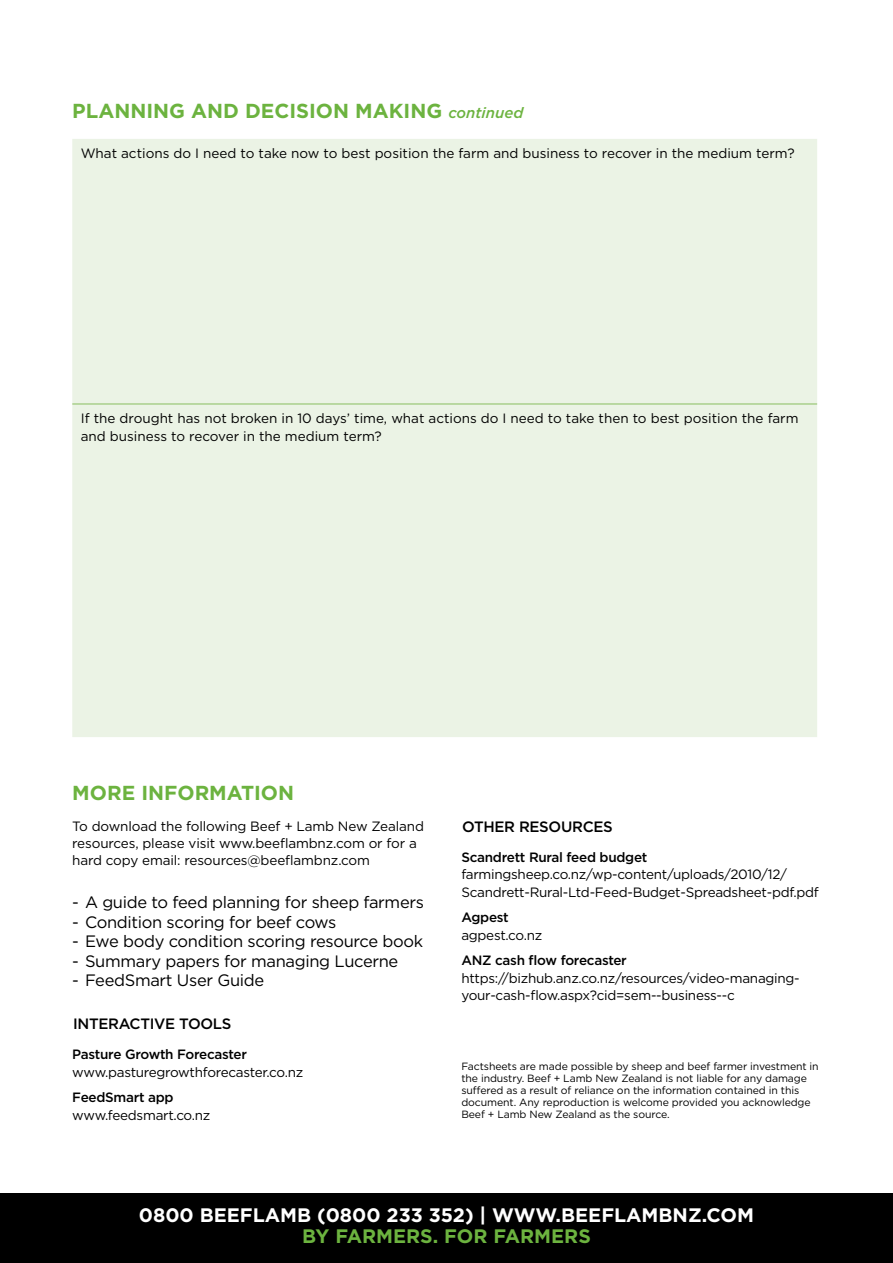
<style>
.page{position:relative;width:893px;height:1263px;background:#fff}
.page>*{position:absolute;margin:0;border:0;box-sizing:border-box;transform-origin:0 0}
.t1{font:700 20.25px "Gotham";color:#6cb33f}
.t2{font:700 19.5px "Gotham";color:#fff}
.t3{font:700 19.5px "Gotham";color:#6cb33f}
.t4{font:16.5px "Gotham";letter-spacing:-.02em;color:#000}
.t5{font:500 15px "Gotham";letter-spacing:-.02em;color:#000}
.t6{font:13.5px/17.2px "Gotham";letter-spacing:-.015em;color:#000}
.t7{font:500 13.5px "Gotham";letter-spacing:-.02em;color:#000}
.t8{font:10.5px/12px "Gotham";letter-spacing:-.01em;color:#000}
.s1{font-weight:500;font-style:italic;font-size:15px}
</style>
<div class="page">
<div style="left:0;top:1193px;width:893px;height:70px;background:#000"></div>
<div style="left:72px;top:139px;width:745px;height:598px;background:#ebf3e5"></div>
<hr style="left:72px;top:404px;width:745px;height:1px;background:#88be5f">
<h1 class="t1" style="left:72px;top:98px;width:453px">PLANNING AND DECISION MAKING <span class="s1">continued</span></h1>
<p class="t6" style="left:81px;top:144px;width:715px">What actions do I need to take now to best position the farm and business to recover in the medium term?</p>
<p class="t6" style="left:81px;top:410px;width:719px">If the drought has not broken in 10 days’ time, what actions do I need to take then to best position the farm and business to recover in the medium term?</p>
<h1 class="t1" style="left:72px;top:779px;width:223px">MORE INFORMATION</h1>
<p class="t6" style="left:72px;top:817px;width:353px">To download the following Beef + Lamb New Zealand resources, please visit www.beeflambnz.com or for a hard copy email: resources@beeflambnz.com</p>
<p class="t4" style="left:72px;top:892px;width:353px">- A guide to feed planning for sheep farmers</p>
<p class="t4" style="left:72px;top:911px;width:266px">- Condition scoring for beef cows</p>
<p class="t4" style="left:72px;top:931px;width:352px">- Ewe body condition scoring resource book</p>
<p class="t4" style="left:72px;top:950px;width:328px">- Summary papers for managing Lucerne</p>
<p class="t4" style="left:72px;top:970px;width:193px">- FeedSmart User Guide</p>
<p class="t5" style="left:73px;top:1014px;width:160px">INTERACTIVE TOOLS</p>
<p class="t7" style="left:72px;top:1046px;width:176px">Pasture Growth Forecaster</p>
<p class="t6" style="left:72px;top:1063px;width:232px">www.pasturegrowthforecaster.co.nz</p>
<p class="t7" style="left:72px;top:1089px;width:103px">FeedSmart app</p>
<p class="t6" style="left:72px;top:1106px;width:140px">www.feedsmart.co.nz</p>
<p class="t5" style="left:462px;top:817px;width:152px">OTHER RESOURCES</p>
<p class="t7" style="left:461px;top:848px;width:188px">Scandrett Rural feed budget</p>
<p class="t6" style="left:461px;top:866px;width:359px">farmingsheep.co.nz/wp-content/uploads/2010/12/<br>Scandrett-Rural-Ltd-Feed-Budget-Spreadsheet-pdf.pdf</p>
<p class="t7" style="left:461px;top:909px;width:49px">Agpest</p>
<p class="t6" style="left:461px;top:926px;width:82px">agpest.co.nz</p>
<p class="t7" style="left:461px;top:952px;width:167px">ANZ cash flow forecaster</p>
<p class="t6" style="left:461px;top:969px;width:340px">https://bizhub.anz.co.nz/resources/video-managing&shy;your-cash-flow.aspx?cid=sem--business--c</p>
<p class="t8" style="left:461px;top:1060px;width:359px">Factsheets are made possible by sheep and beef farmer investment in the industry. Beef + Lamb New Zealand is not liable for any damage suffered as a result of reliance on the information contained in this document. Any reproduction is welcome provided you acknowledge Beef + Lamb New Zealand as the source.</p>
<h2 class="t2" style="left:139px;top:1202px;width:617px">0800 BEEFLAMB (0800 233 352) | WWW.BEEFLAMBNZ.COM</h2>
<h2 class="t3" style="left:302px;top:1223px;width:290px">BY FARMERS. FOR FARMERS</h2>
</div>
